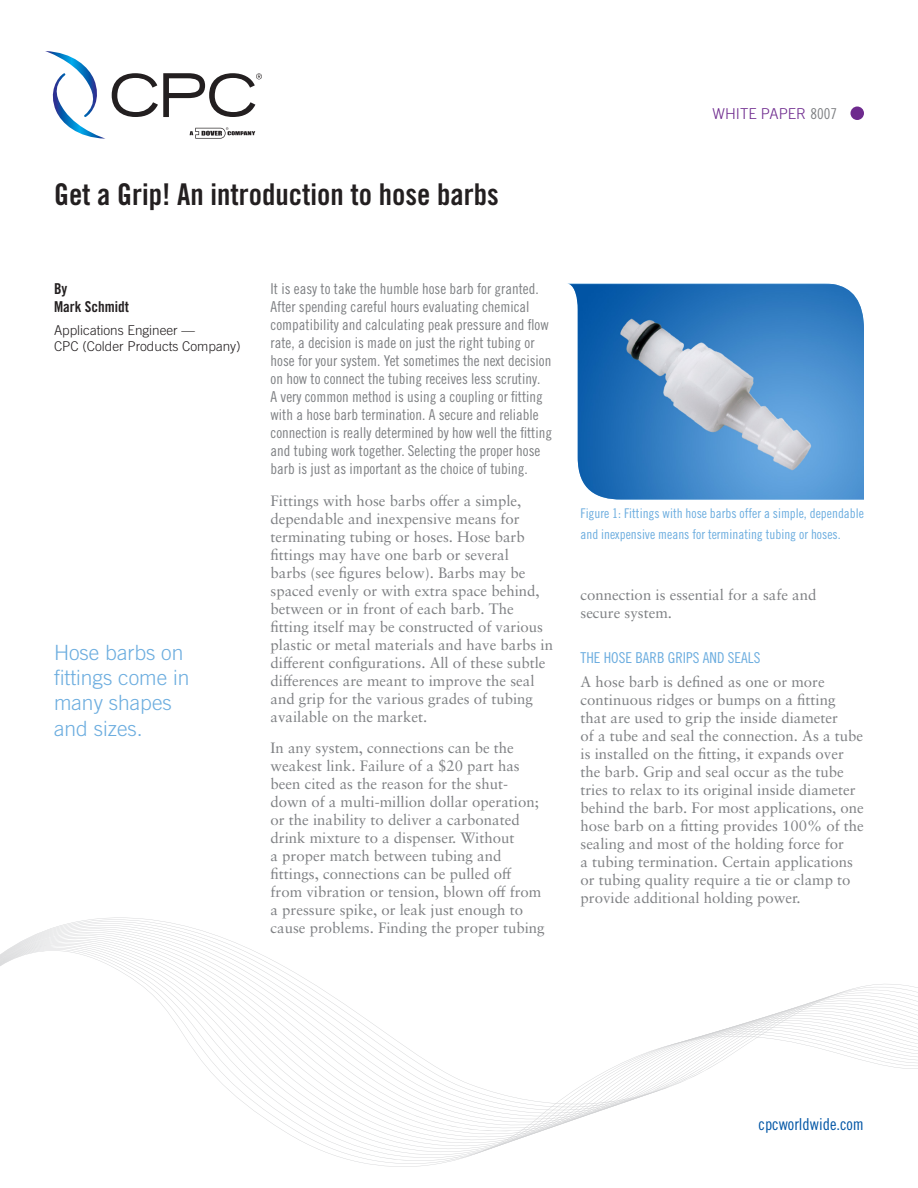
<style>
.page{position:relative;width:918px;height:1188px;background:#fff}
.page>*{position:absolute;margin:0;border:0;box-sizing:border-box;transform-origin:0 0}
.t1{font:30px "Trade Gothic LT Pro Bd Cn 20";color:#231f20}
.t2{font:300 21px/25.2px "Trade Gothic LT Pro";color:#6caddf}
.t3{font:16.5px "Trade Gothic LT Pro Cn 18";color:#0155a5}
.t4{font:15px/18px "Sabon LT Pro";color:#7e8083}
.t5{font:15px/18px "Trade Gothic LT Pro Cn 18";color:#7e8083}
.Paragraph_header{font:15px "Trade Gothic LT Pro Cn 18";color:#6caddf}
.t6{font:300 15px "Trade Gothic LT Pro";color:#6e2a8e}
.by_line{font:15px/18px "Trade Gothic LT Pro Bd Cn 20";color:#231f20}
.position_line{font:300 13.5px/16.2px "Trade Gothic LT Pro";color:#231f20}
.photo_caption_justif{font:13.35px/21px "Trade Gothic LT Pro Cn 18";color:#6caddf}
.s1{font-family:"Trade Gothic LT Pro Cn 18";font-weight:400;color:#7e8083}
</style>
<div class="page">
<svg style="left:45px;top:51px;width:60px;height:88px"></svg>
<svg style="left:190px;top:127px;width:65px;height:12px"></svg>
<svg style="left:112px;top:73px;width:150px;height:44px"></svg>
<svg style="left:0;top:950px;width:918px;height:217px"></svg>
<div style="left:850px;top:106px;width:14px;height:14px;background:#6e2a8e;border-radius:50%"></div>
<img style="left:569px;top:284px;width:295px;height:216px">
<p class="t1" style="left:54px;top:176px;width:446px">Get a Grip! An introduction to hose barbs</p>
<p class="t6" style="left:713px;top:105px;width:126px">WHITE PAPER <span class="s1">8007</span></p>
<p class="by_line" style="left:54px;top:280px;width:76px">By<br>Mark Schmidt</p>
<p class="position_line" style="left:54px;top:322px;width:188px">Applications Engineer —<br>CPC (Colder Products Company)</p>
<p class="t2" style="left:54px;top:640px;width:137px">Hose barbs on fittings come in many shapes and sizes.</p>
<p class="t5" style="left:271px;top:280px;width:283px">It is easy to take the humble hose barb for granted.<br>After spending careful hours evaluating chemical compatibility and calculating peak pressure and flow rate, a decision is made on just the right tubing or hose for your system. Yet sometimes the next decision on how to connect the tubing receives less scrutiny.<br>A very common method is using a coupling or fitting with a hose barb termination. A secure and reliable connection is really determined by how well the fitting and tubing work together. Selecting the proper hose barb is just as important as the choice of tubing.</p>
<p class="t4" style="left:271px;top:491px;width:284px">Fittings with hose barbs offer a simple, dependable and inexpensive means for terminating tubing or hoses. Hose barb fittings may have one barb or several<br>barbs (see figures below). Barbs may be spaced evenly or with extra space behind, between or in front of each barb. The fitting itself may be constructed of various plastic or metal materials and have barbs in different configurations. All of these subtle differences are meant to improve the seal and grip for the various grades of tubing available on the market.</p>
<p class="t4" style="left:271px;top:739px;width:276px">In any system, connections can be the weakest link. Failure of a $20 part has been cited as the reason for the shut&shy;down of a multi-million dollar operation; or the inability to deliver a carbonated drink mixture to a dispenser. Without<br>a proper match between tubing and fittings, connections can be pulled off from vibration or tension, blown off from a pressure spike, or leak just enough to cause problems. Finding the proper tubing</p>
<p class="photo_caption_justif" style="left:580px;top:502px;width:285px">Figure 1: Fittings with hose barbs offer a simple, dependable and inexpensive means for terminating tubing or hoses.</p>
<p class="t4" style="left:580px;top:585px;width:237px">connection is essential for a safe and secure system.</p>
<p class="Paragraph_header" style="left:580px;top:648px;width:181px">THE HOSE BARB GRIPS AND SEALS</p>
<p class="t4" style="left:580px;top:673px;width:285px">A hose barb is defined as one or more continuous ridges or bumps on a fitting that are used to grip the inside diameter<br>of a tube and seal the connection. As a tube is installed on the fitting, it expands over the barb. Grip and seal occur as the tube tries to relax to its original inside diameter behind the barb. For most applications, one hose barb on a fitting provides 100% of the sealing and most of the holding force for<br>a tubing termination. Certain applications or tubing quality require a tie or clamp to provide additional holding power.</p>
<p class="t3" style="left:759px;top:1115px;width:107px">cpcworldwide.com</p>
</div>
